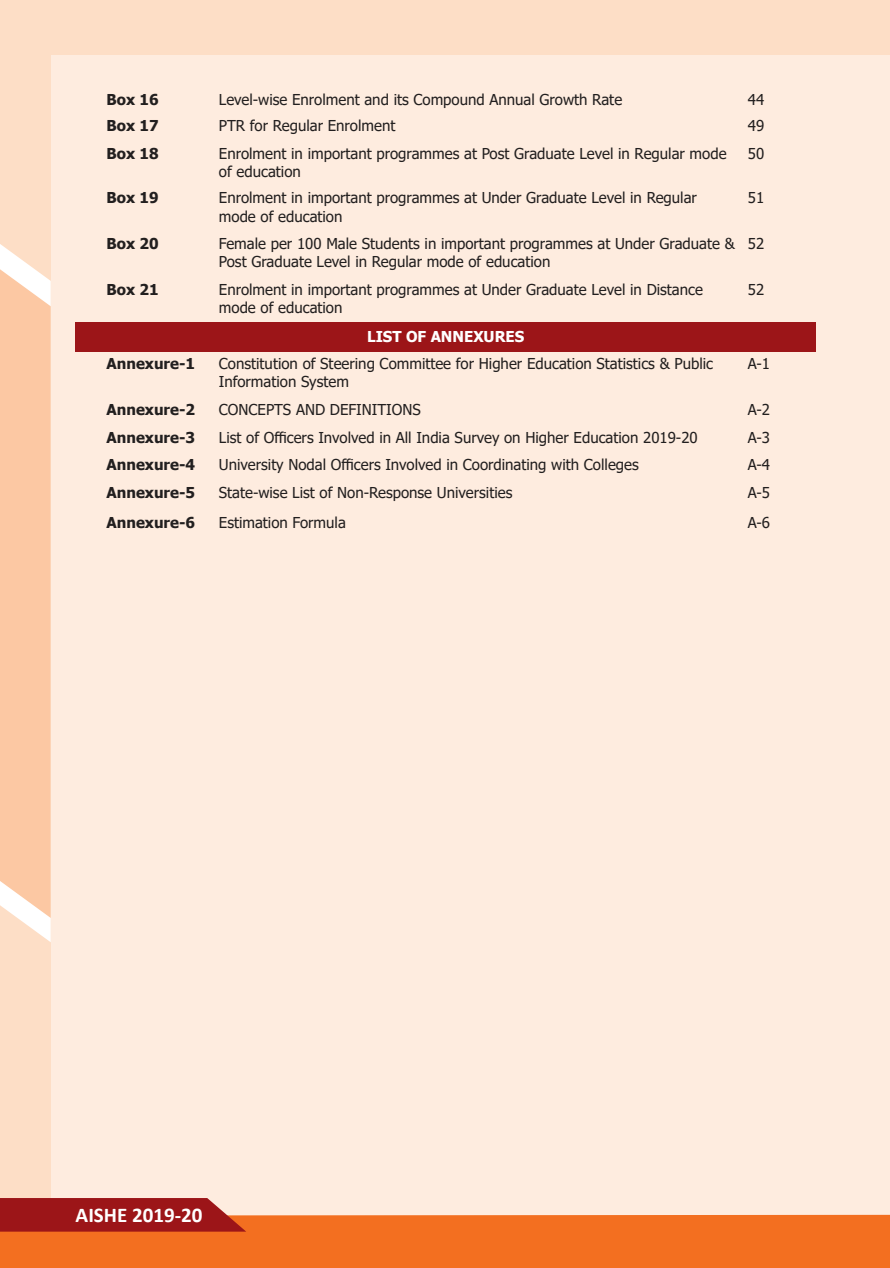
<style>
.page{position:relative;width:890px;height:1268px;background:#fff}
.page>*{position:absolute;margin:0;border:0;box-sizing:border-box;transform-origin:0 0}
.t1{font:700 21px "Calibri";color:#fff}
.t2{font:15px/18px "Tahoma";color:#221f1f}
.t3{font:700 15px "Tahoma";color:#221f1f}
.t4{font:700 15px "Tahoma";color:#fff}
</style>
<div class="page">
<div style="left:0;top:0;width:890px;height:1267px;background:#feecdf"></div>
<div style="left:0;top:0;width:51px;height:1267px;background:#fddec6"></div>
<div style="left:0;top:0;width:890px;height:55px;background:#fddec6"></div>
<svg style="left:0;top:244px;width:51px;height:698px;background:#fccdab"></svg>
<div style="left:0;top:1214px;width:890px;height:53px;background:#f36f20"></div>
<svg style="left:0;top:1198px;width:246px;height:33px;background:#a32324"></svg>
<div style="left:76px;top:322px;width:739px;height:29px;background:#9c1518"></div>
<p class="t3" style="left:106px;top:89px;width:54px">Box 16</p>
<p class="t2" style="left:219px;top:92px;width:405px">Level-wise Enrolment and its Compound Annual Growth Rate</p>
<p class="t2" style="left:747px;top:92px;width:18px">44</p>
<p class="t3" style="left:106px;top:115px;width:54px">Box 17</p>
<p class="t2" style="left:219px;top:118px;width:178px">PTR for Regular Enrolment</p>
<p class="t2" style="left:747px;top:118px;width:18px">49</p>
<p class="t3" style="left:106px;top:148px;width:54px">Box 18</p>
<p class="t2" style="left:219px;top:146px;width:509px">Enrolment in important programmes at Post Graduate Level in Regular mode of education</p>
<p class="t2" style="left:747px;top:146px;width:18px">50</p>
<p class="t3" style="left:106px;top:187px;width:54px">Box 19</p>
<p class="t2" style="left:219px;top:190px;width:479px">Enrolment in important programmes at Under Graduate Level in Regular mode of education</p>
<p class="t2" style="left:747px;top:190px;width:18px">51</p>
<p class="t3" style="left:106px;top:233px;width:54px">Box 20</p>
<p class="t2" style="left:219px;top:236px;width:517px">Female per 100 Male Students in important programmes at Under Graduate &amp;<br>Post Graduate Level in Regular mode of education</p>
<p class="t2" style="left:747px;top:236px;width:18px">52</p>
<p class="t3" style="left:106px;top:279px;width:54px">Box 21</p>
<p class="t2" style="left:219px;top:282px;width:485px">Enrolment in important programmes at Under Graduate Level in Distance mode of education</p>
<p class="t2" style="left:747px;top:282px;width:18px">52</p>
<p class="t4" style="left:367px;top:326px;width:159px">LIST OF ANNEXURES</p>
<p class="t3" style="left:106px;top:353px;width:90px">Annexure-1</p>
<p class="t2" style="left:219px;top:355px;width:496px">Constitution of Steering Committee for Higher Education Statistics &amp; Public<br>Information System</p>
<p class="t2" style="left:747px;top:355px;width:24px">A-1</p>
<p class="t3" style="left:106px;top:399px;width:90px">Annexure-2</p>
<p class="t2" style="left:219px;top:402px;width:203px">CONCEPTS AND DEFINITIONS</p>
<p class="t2" style="left:747px;top:402px;width:24px">A-2</p>
<p class="t3" style="left:106px;top:427px;width:90px">Annexure-3</p>
<p class="t2" style="left:219px;top:430px;width:480px">List of Officers Involved in All India Survey on Higher Education 2019-20</p>
<p class="t2" style="left:747px;top:430px;width:24px">A-3</p>
<p class="t3" style="left:106px;top:454px;width:90px">Annexure-4</p>
<p class="t2" style="left:219px;top:457px;width:421px">University Nodal Officers Involved in Coordinating with Colleges</p>
<p class="t2" style="left:747px;top:457px;width:24px">A-4</p>
<p class="t3" style="left:106px;top:482px;width:90px">Annexure-5</p>
<p class="t2" style="left:219px;top:485px;width:295px">State-wise List of Non-Response Universities</p>
<p class="t2" style="left:747px;top:485px;width:24px">A-5</p>
<p class="t3" style="left:106px;top:511px;width:90px">Annexure-6</p>
<p class="t2" style="left:219px;top:514px;width:128px">Estimation Formula</p>
<p class="t2" style="left:747px;top:514px;width:24px">A-6</p>
<h1 class="t1" style="left:76px;top:1202px;width:128px">AISHE 2019-20</h1>
</div>
